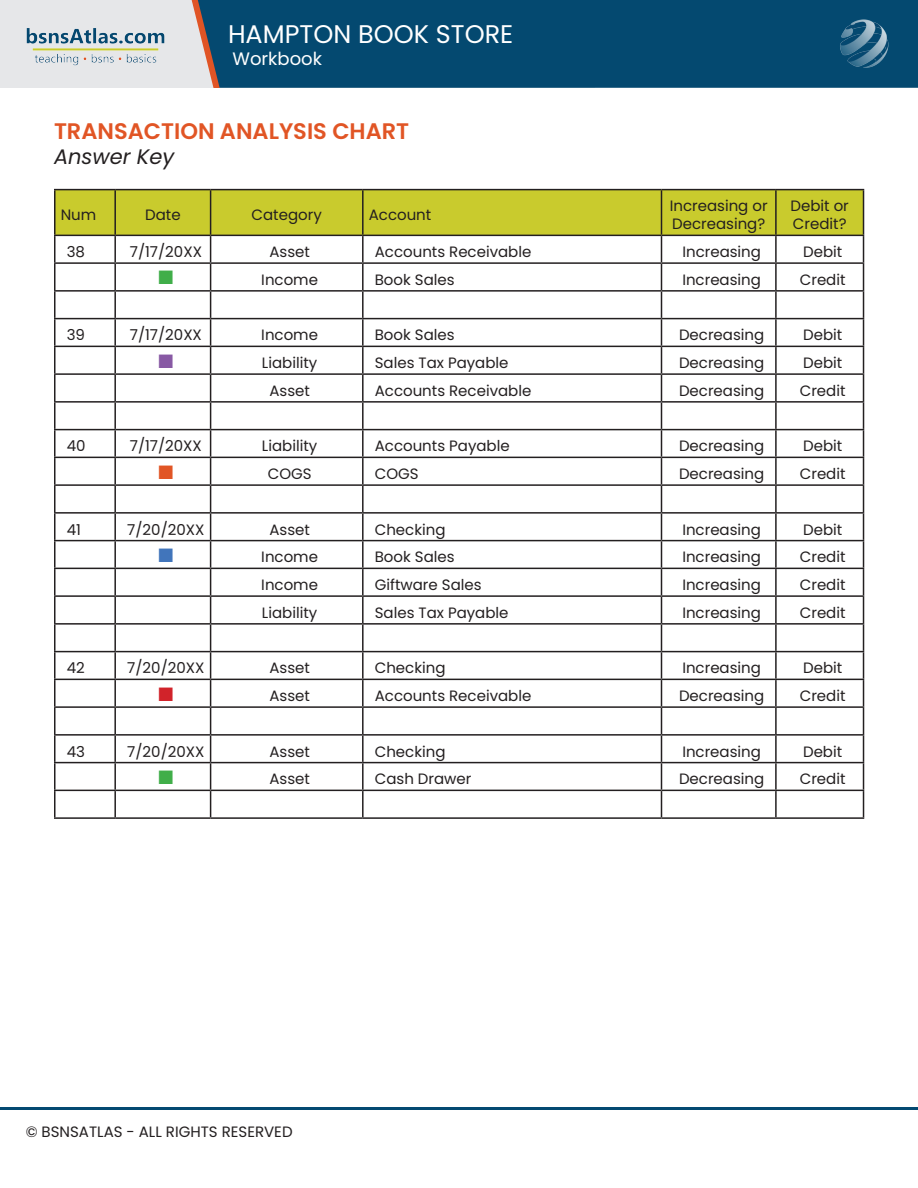
<style>
.page{position:relative;width:918px;height:1188px;background:#fff}
.page>*{position:absolute;margin:0;border:0;box-sizing:border-box;transform-origin:0 0}
.t1{font:25.5px "Poppins";color:#fff}
.t2{font:600 22.5px "Poppins";color:#e15525}
.t3{font:italic 21px "Poppins";color:#231f20}
.t4{font:19.5px "Zapf Dingbats ITC";color:#40ae49}
.t5{font:19.5px "Zapf Dingbats ITC";color:#8859a4}
.t6{font:19.5px "Zapf Dingbats ITC";color:#e15525}
.t7{font:19.5px "Zapf Dingbats ITC";color:#4175bb}
.t8{font:19.5px "Zapf Dingbats ITC";color:#d1232a}
.t9{font:18px "Poppins";color:#fff}
.t10{font:15px/18px "Poppins";color:#231f20}
</style>
<div class="page">
<div style="left:0;top:0;width:594px;height:88px;background:#e6e7e9"></div>
<div style="left:223px;top:0;width:695px;height:88px;background:#044970"></div>
<svg style="left:191px;top:0;width:32px;height:88px"></svg>
<img style="left:26px;top:28px;width:139px;height:38px">
<hr style="left:0;top:1107px;width:918px;height:3px;background:#034971">
<img style="left:835px;top:16px;width:58px;height:54px">
<hr style="left:54px;top:189px;width:61px;height:1px;background:#231f20">
<hr style="left:54px;top:190px;width:2px;height:45px;background:#231f20">
<hr style="left:115px;top:189px;width:96px;height:1px;background:#231f20">
<hr style="left:211px;top:189px;width:152px;height:1px;background:#231f20">
<hr style="left:363px;top:189px;width:299px;height:1px;background:#231f20">
<hr style="left:662px;top:189px;width:114px;height:1px;background:#231f20">
<hr style="left:776px;top:189px;width:88px;height:1px;background:#231f20">
<hr style="left:54px;top:235px;width:61px;height:1px;background:#231f20">
<hr style="left:54px;top:236px;width:2px;height:26px;background:#231f20">
<hr style="left:54px;top:262px;width:61px;height:2px;background:#231f20">
<hr style="left:54px;top:264px;width:2px;height:26px;background:#231f20">
<hr style="left:54px;top:290px;width:61px;height:2px;background:#231f20">
<hr style="left:54px;top:292px;width:2px;height:26px;background:#231f20">
<hr style="left:54px;top:318px;width:61px;height:1px;background:#231f20">
<hr style="left:54px;top:319px;width:2px;height:27px;background:#231f20">
<hr style="left:54px;top:346px;width:61px;height:1px;background:#231f20">
<hr style="left:54px;top:347px;width:2px;height:26px;background:#231f20">
<hr style="left:54px;top:373px;width:61px;height:2px;background:#231f20">
<hr style="left:54px;top:375px;width:2px;height:26px;background:#231f20">
<hr style="left:54px;top:401px;width:61px;height:2px;background:#231f20">
<hr style="left:54px;top:403px;width:2px;height:26px;background:#231f20">
<hr style="left:54px;top:429px;width:61px;height:1px;background:#231f20">
<hr style="left:54px;top:430px;width:2px;height:27px;background:#231f20">
<hr style="left:54px;top:457px;width:61px;height:1px;background:#231f20">
<hr style="left:54px;top:458px;width:2px;height:26px;background:#231f20">
<hr style="left:54px;top:484px;width:61px;height:2px;background:#231f20">
<hr style="left:54px;top:486px;width:2px;height:26px;background:#231f20">
<hr style="left:54px;top:512px;width:61px;height:2px;background:#231f20">
<hr style="left:54px;top:514px;width:2px;height:26px;background:#231f20">
<hr style="left:54px;top:540px;width:61px;height:1px;background:#231f20">
<hr style="left:54px;top:541px;width:2px;height:27px;background:#231f20">
<hr style="left:54px;top:568px;width:61px;height:1px;background:#231f20">
<hr style="left:54px;top:569px;width:2px;height:26px;background:#231f20">
<hr style="left:54px;top:595px;width:61px;height:2px;background:#231f20">
<hr style="left:54px;top:597px;width:2px;height:26px;background:#231f20">
<hr style="left:54px;top:623px;width:61px;height:2px;background:#231f20">
<hr style="left:54px;top:625px;width:2px;height:26px;background:#231f20">
<hr style="left:54px;top:651px;width:61px;height:1px;background:#231f20">
<hr style="left:54px;top:652px;width:2px;height:27px;background:#231f20">
<hr style="left:54px;top:679px;width:61px;height:1px;background:#231f20">
<hr style="left:54px;top:680px;width:2px;height:26px;background:#231f20">
<hr style="left:54px;top:706px;width:61px;height:2px;background:#231f20">
<hr style="left:54px;top:708px;width:2px;height:26px;background:#231f20">
<hr style="left:54px;top:734px;width:61px;height:2px;background:#231f20">
<hr style="left:54px;top:736px;width:2px;height:26px;background:#231f20">
<hr style="left:54px;top:762px;width:61px;height:1px;background:#231f20">
<hr style="left:54px;top:763px;width:2px;height:27px;background:#231f20">
<hr style="left:54px;top:790px;width:61px;height:1px;background:#231f20">
<hr style="left:54px;top:791px;width:2px;height:26px;background:#231f20">
<svg style="left:55px;top:190px;width:809px;height:627px"></svg>
<hr style="left:54px;top:817px;width:61px;height:2px;background:#231f20">
<hr style="left:115px;top:817px;width:96px;height:2px;background:#231f20">
<hr style="left:211px;top:817px;width:152px;height:2px;background:#231f20">
<hr style="left:363px;top:817px;width:299px;height:2px;background:#231f20">
<hr style="left:662px;top:817px;width:114px;height:2px;background:#231f20">
<hr style="left:776px;top:817px;width:88px;height:2px;background:#231f20">
<h1 class="t1" style="left:228px;top:20px;width:287px">HAMPTON BOOK STORE</h1>
<p class="t9" style="left:232px;top:48px;width:91px">Workbook</p>
<h2 class="t2" style="left:54px;top:118px;width:357px">TRANSACTION ANALYSIS CHART</h2>
<h3 class="t3" style="left:54px;top:145px;width:122px">Answer Key</h3>
<p class="t10" style="left:61px;top:206px;width:37px">Num</p>
<p class="t10" style="left:145px;top:206px;width:37px">Date</p>
<p class="t10" style="left:252px;top:206px;width:72px">Category</p>
<p class="t10" style="left:369px;top:206px;width:64px">Account</p>
<p class="t10" style="left:670px;top:197px;width:99px">Increasing or<br>Decreasing?</p>
<p class="t10" style="left:791px;top:197px;width:60px">Debit or<br>Credit?</p>
<p class="t10" style="left:67px;top:243px;width:20px">38</p>
<p class="t10" style="left:130px;top:243px;width:74px">7/17/20XX</p>
<p class="t10" style="left:269px;top:243px;width:42px">Asset</p>
<p class="t10" style="left:375px;top:243px;width:158px">Accounts Receivable</p>
<p class="t10" style="left:682px;top:243px;width:80px">Increasing</p>
<p class="t10" style="left:803px;top:243px;width:41px">Debit</p>
<h3 class="t4" style="left:158px;top:269px;width:16px">■</h3>
<p class="t10" style="left:261px;top:271px;width:58px">Income</p>
<p class="t10" style="left:375px;top:271px;width:81px">Book Sales</p>
<p class="t10" style="left:682px;top:271px;width:80px">Increasing</p>
<p class="t10" style="left:800px;top:271px;width:47px">Credit</p>
<p class="t10" style="left:67px;top:326px;width:20px">39</p>
<p class="t10" style="left:130px;top:326px;width:74px">7/17/20XX</p>
<p class="t10" style="left:261px;top:326px;width:58px">Income</p>
<p class="t10" style="left:375px;top:326px;width:81px">Book Sales</p>
<p class="t10" style="left:679px;top:326px;width:87px">Decreasing</p>
<p class="t10" style="left:803px;top:326px;width:41px">Debit</p>
<h3 class="t5" style="left:158px;top:352px;width:16px">■</h3>
<p class="t10" style="left:262px;top:354px;width:57px">Liability</p>
<p class="t10" style="left:375px;top:354px;width:135px">Sales Tax Payable</p>
<p class="t10" style="left:679px;top:354px;width:87px">Decreasing</p>
<p class="t10" style="left:803px;top:354px;width:41px">Debit</p>
<p class="t10" style="left:269px;top:382px;width:42px">Asset</p>
<p class="t10" style="left:375px;top:382px;width:158px">Accounts Receivable</p>
<p class="t10" style="left:679px;top:382px;width:87px">Decreasing</p>
<p class="t10" style="left:800px;top:382px;width:47px">Credit</p>
<p class="t10" style="left:67px;top:437px;width:20px">40</p>
<p class="t10" style="left:130px;top:437px;width:74px">7/17/20XX</p>
<p class="t10" style="left:262px;top:437px;width:57px">Liability</p>
<p class="t10" style="left:375px;top:437px;width:136px">Accounts Payable</p>
<p class="t10" style="left:679px;top:437px;width:87px">Decreasing</p>
<p class="t10" style="left:803px;top:437px;width:41px">Debit</p>
<h3 class="t6" style="left:158px;top:463px;width:16px">■</h3>
<p class="t10" style="left:268px;top:465px;width:45px">COGS</p>
<p class="t10" style="left:375px;top:465px;width:45px">COGS</p>
<p class="t10" style="left:679px;top:465px;width:87px">Decreasing</p>
<p class="t10" style="left:800px;top:465px;width:47px">Credit</p>
<p class="t10" style="left:67px;top:520px;width:16px">41</p>
<p class="t10" style="left:127px;top:520px;width:79px">7/20/20XX</p>
<p class="t10" style="left:269px;top:520px;width:42px">Asset</p>
<p class="t10" style="left:375px;top:520px;width:72px">Checking</p>
<p class="t10" style="left:682px;top:520px;width:80px">Increasing</p>
<p class="t10" style="left:803px;top:520px;width:41px">Debit</p>
<h3 class="t7" style="left:158px;top:546px;width:16px">■</h3>
<p class="t10" style="left:261px;top:548px;width:58px">Income</p>
<p class="t10" style="left:375px;top:548px;width:81px">Book Sales</p>
<p class="t10" style="left:682px;top:548px;width:80px">Increasing</p>
<p class="t10" style="left:800px;top:548px;width:47px">Credit</p>
<p class="t10" style="left:261px;top:576px;width:58px">Income</p>
<p class="t10" style="left:375px;top:576px;width:108px">Giftware Sales</p>
<p class="t10" style="left:682px;top:576px;width:80px">Increasing</p>
<p class="t10" style="left:800px;top:576px;width:47px">Credit</p>
<p class="t10" style="left:262px;top:604px;width:57px">Liability</p>
<p class="t10" style="left:375px;top:604px;width:135px">Sales Tax Payable</p>
<p class="t10" style="left:682px;top:604px;width:80px">Increasing</p>
<p class="t10" style="left:800px;top:604px;width:47px">Credit</p>
<p class="t10" style="left:67px;top:659px;width:20px">42</p>
<p class="t10" style="left:127px;top:659px;width:79px">7/20/20XX</p>
<p class="t10" style="left:269px;top:659px;width:42px">Asset</p>
<p class="t10" style="left:375px;top:659px;width:72px">Checking</p>
<p class="t10" style="left:682px;top:659px;width:80px">Increasing</p>
<p class="t10" style="left:803px;top:659px;width:41px">Debit</p>
<h3 class="t8" style="left:158px;top:685px;width:16px">■</h3>
<p class="t10" style="left:269px;top:687px;width:42px">Asset</p>
<p class="t10" style="left:375px;top:687px;width:158px">Accounts Receivable</p>
<p class="t10" style="left:679px;top:687px;width:87px">Decreasing</p>
<p class="t10" style="left:800px;top:687px;width:47px">Credit</p>
<p class="t10" style="left:67px;top:742px;width:20px">43</p>
<p class="t10" style="left:127px;top:742px;width:79px">7/20/20XX</p>
<p class="t10" style="left:269px;top:742px;width:42px">Asset</p>
<p class="t10" style="left:375px;top:742px;width:72px">Checking</p>
<p class="t10" style="left:682px;top:742px;width:80px">Increasing</p>
<p class="t10" style="left:803px;top:742px;width:41px">Debit</p>
<h3 class="t4" style="left:158px;top:768px;width:16px">■</h3>
<p class="t10" style="left:269px;top:770px;width:42px">Asset</p>
<p class="t10" style="left:375px;top:770px;width:98px">Cash Drawer</p>
<p class="t10" style="left:679px;top:770px;width:87px">Decreasing</p>
<p class="t10" style="left:800px;top:770px;width:47px">Credit</p>
<p class="t10" style="left:26px;top:1123px;width:268px">© BSNSATLAS - ALL RIGHTS RESERVED</p>
</div>
